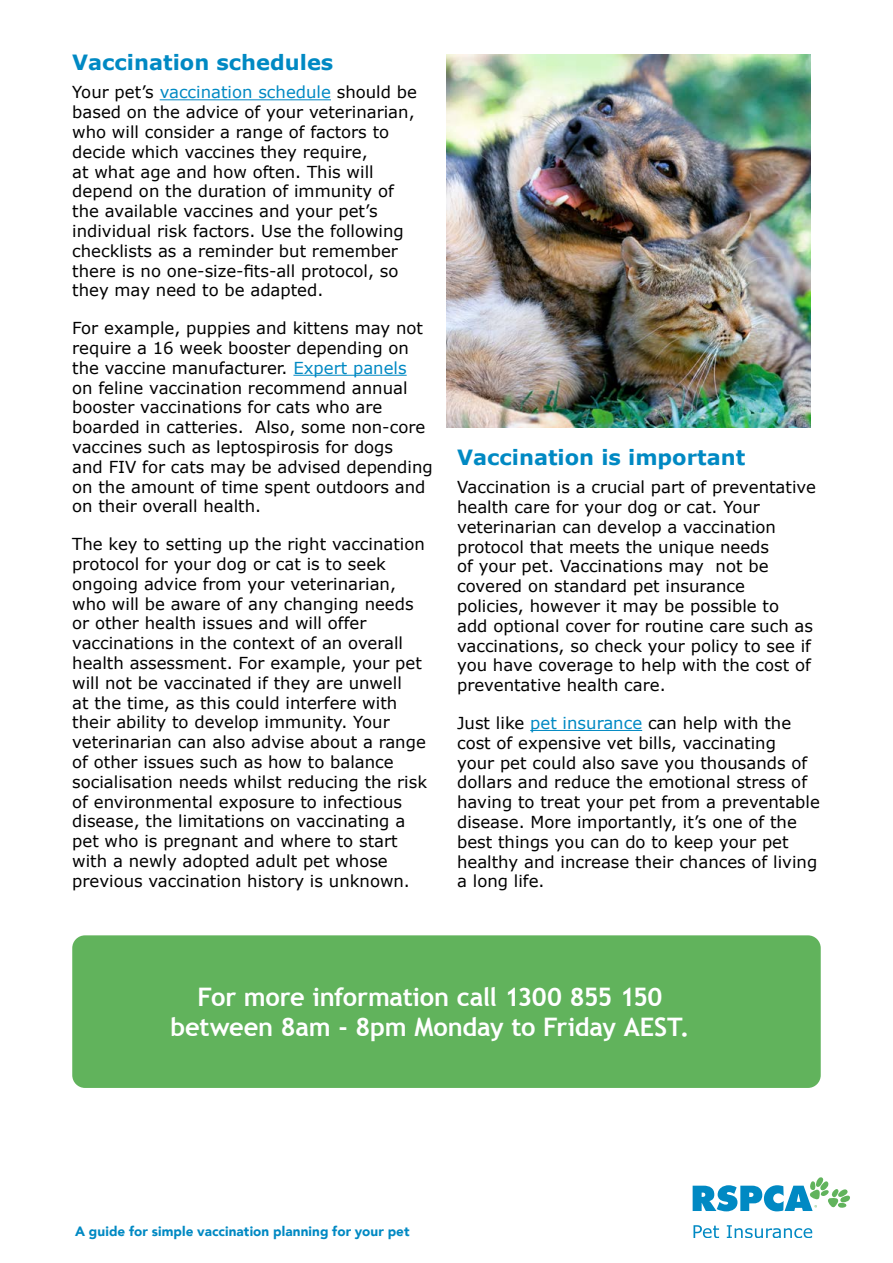
<style>
.page{position:relative;width:893px;height:1263px;background:#fff}
.page>*{position:absolute;margin:0;border:0;box-sizing:border-box;transform-origin:0 0}
.t1{font:700 25.5px/30.6px "Trebuchet MS";letter-spacing:-.01em;color:#fff;text-align:center}
.t2{font:700 21px "Verdana";color:#0089c3}
.t3{font:16.5px/19.8px "Verdana";color:#000}
.t4{font:900 13.5px "Avenir";letter-spacing:.005em;color:#0089c3}
.s1{color:#0089c3}
</style>
<div class="page">
<svg style="left:693px;top:1225px;width:26px;height:13px"></svg>
<svg style="left:727px;top:1225px;width:85px;height:13px"></svg>
<svg style="left:693px;top:1177px;width:157px;height:34px"></svg>
<hr style="left:160px;top:99px;width:171px;height:1px;background:#0089c3">
<hr style="left:293px;top:375px;width:114px;height:1px;background:#0089c3">
<hr style="left:530px;top:730px;width:112px;height:1px;background:#0089c3">
<img style="left:446px;top:54px;width:364px;height:374px">
<div style="left:72px;top:935px;width:749px;height:153px;background:#61b35c;border-radius:13px"></div>
<p class="t2" style="left:72px;top:49px;width:263px">Vaccination schedules</p>
<p class="t3" style="left:72px;top:83px;width:346px">Your pet’s <span class="s1">vaccination schedule</span> should be based on the advice of your veterinarian, who will consider a range of factors to decide which vaccines they require,<br>at what age and how often. This will depend on the duration of immunity of the available vaccines and your pet’s individual risk factors. Use the following checklists as a reminder but remember there is no one-size-fits-all protocol, so they may need to be adapted.</p>
<p class="t3" style="left:72px;top:319px;width:362px">For example, puppies and kittens may not require a 16 week booster depending on the vaccine manufacturer. <span class="s1">Expert panels<br></span>on feline vaccination recommend annual booster vaccinations for cats who are boarded in catteries. Also, some non-core vaccines such as leptospirosis for dogs<br>and FIV for cats may be advised depending on the amount of time spent outdoors and on their overall health.</p>
<p class="t3" style="left:72px;top:535px;width:356px">The key to setting up the right vaccination protocol for your dog or cat is to seek ongoing advice from your veterinarian, who will be aware of any changing needs or other health issues and will offer vaccinations in the context of an overall health assessment. For example, your pet will not be vaccinated if they are unwell<br>at the time, as this could interfere with their ability to develop immunity. Your veterinarian can also advise about a range of other issues such as how to balance socialisation needs whilst reducing the risk of environmental exposure to infectious disease, the limitations on vaccinating a pet who is pregnant and where to start with a newly adopted adult pet whose previous vaccination history is unknown.</p>
<p class="t2" style="left:457px;top:444px;width:290px">Vaccination is important</p>
<p class="t3" style="left:457px;top:477px;width:360px">Vaccination is a crucial part of preventative health care for your dog or cat. Your veterinarian can develop a vaccination protocol that meets the unique needs<br>of your pet. Vaccinations may not be covered on standard pet insurance<br>policies, however it may be possible to<br>add optional cover for routine care such as vaccinations, so check your policy to see if you have coverage to help with the cost of preventative health care.</p>
<p class="t3" style="left:457px;top:713px;width:364px">Just like <span class="s1">pet insurance</span> can help with the cost of expensive vet bills, vaccinating<br>your pet could also save you thousands of dollars and reduce the emotional stress of having to treat your pet from a preventable disease. More importantly, it’s one of the best things you can do to keep your pet healthy and increase their chances of living a long life.</p>
<h1 class="t1" style="left:171px;top:981px;width:520px">For more information call 1300 855 150 between 8am - 8pm Monday to Friday AEST.</h1>
<p class="t4" style="left:75px;top:1220px;width:336px">A guide for simple vaccination planning for your pet</p>
</div>
